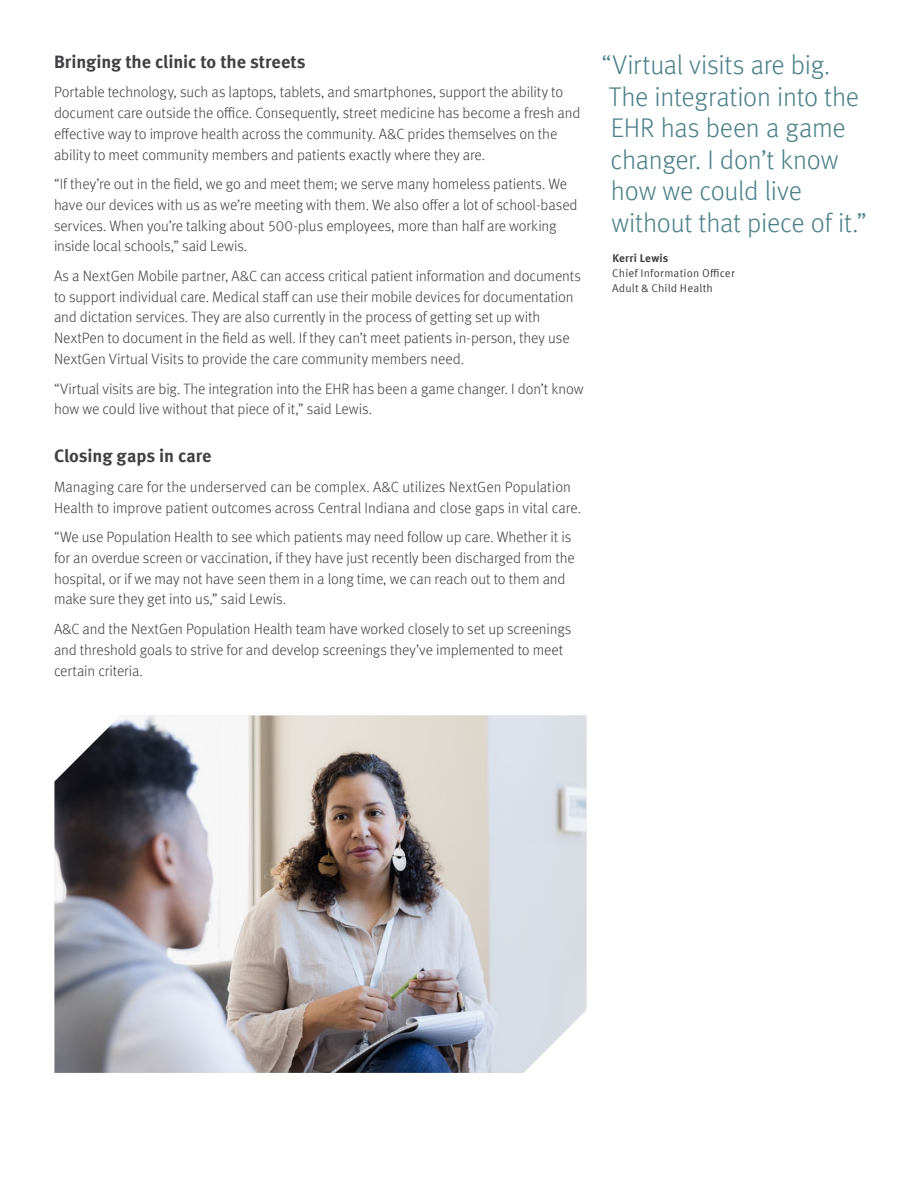
<style>
.page{position:relative;width:918px;height:1188px;background:#fff}
.page>*{position:absolute;margin:0;border:0;box-sizing:border-box;transform-origin:0 0}
.t1{font:300 27px/31.5px "Meta Offc";letter-spacing:-.01em;color:#4a8088}
.t2{font:700 18px "Meta Offc";letter-spacing:-.005em;color:#414042}
.t3{font:300 15px/20.7px "Meta Offc";letter-spacing:-.005em;color:#414042}
.t4{font:11.25px/15px "Meta Offc Norm";letter-spacing:.015em;color:#414042}
.t5{font:700 11.25px "Meta Offc";letter-spacing:.02em;color:#414042}
</style>
<div class="page">
<img style="left:54px;top:716px;width:532px;height:357px">
<p class="t2" style="left:54px;top:51px;width:253px">Bringing the clinic to the streets</p>
<p class="t3" style="left:54px;top:82px;width:528px">Portable technology, such as laptops, tablets, and smartphones, support the ability to document care outside the office. Consequently, street medicine has become a fresh and effective way to improve health across the community. A&amp;C prides themselves on the ability to meet community members and patients exactly where they are.</p>
<p class="t3" style="left:54px;top:174px;width:525px">“If they’re out in the field, we go and meet them; we serve many homeless patients. We have our devices with us as we’re meeting with them. We also offer a lot of school-based services. When you’re talking about 500-plus employees, more than half are working inside local schools,” said Lewis.</p>
<p class="t3" style="left:54px;top:266px;width:528px">As a NextGen Mobile partner, A&amp;C can access critical patient information and documents to support individual care. Medical staff can use their mobile devices for documentation and dictation services. They are also currently in the process of getting set up with NextPen to document in the field as well. If they can’t meet patients in-person, they use NextGen Virtual Visits to provide the care community members need.</p>
<p class="t3" style="left:54px;top:378px;width:531px">“Virtual visits are big. The integration into the EHR has been a game changer. I don’t know how we could live without that piece of it,” said Lewis.</p>
<p class="t2" style="left:54px;top:445px;width:159px">Closing gaps in care</p>
<p class="t3" style="left:54px;top:477px;width:529px">Managing care for the underserved can be complex. A&amp;C utilizes NextGen Population<br>Health to improve patient outcomes across Central Indiana and close gaps in vital care.</p>
<p class="t3" style="left:54px;top:527px;width:522px">“We use Population Health to see which patients may need follow up care. Whether it is for an overdue screen or vaccination, if they have just recently been discharged from the hospital, or if we may not have seen them in a long time, we can reach out to them and make sure they get into us,” said Lewis.</p>
<p class="t3" style="left:54px;top:619px;width:519px">A&amp;C and the NextGen Population Health team have worked closely to set up screenings and threshold goals to strive for and develop screenings they’ve implemented to meet certain criteria.</p>
<h1 class="t1" style="left:602px;top:50px;width:267px">“Virtual visits are big.<br>The integration into the<br>EHR has been a game changer. I don’t know how we could live without that piece of it.”</h1>
<p class="t5" style="left:612px;top:251px;width:57px">Kerri Lewis</p>
<p class="t4" style="left:612px;top:266px;width:124px">Chief Information Officer<br>Adult &amp; Child Health</p>
</div>
